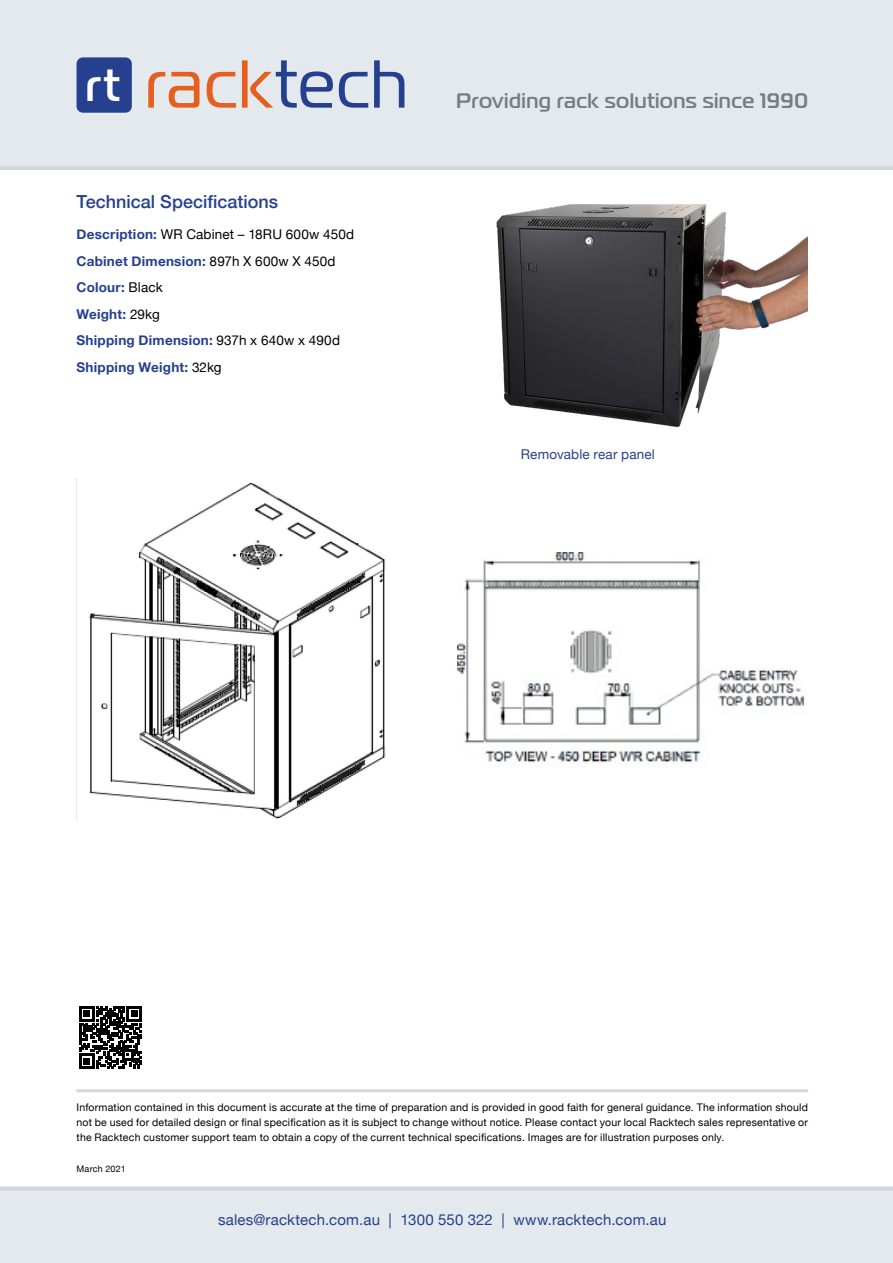
<style>
.page{position:relative;width:893px;height:1263px;background:#fff}
.page>*{position:absolute;margin:0;border:0;box-sizing:border-box;transform-origin:0 0}
.t1{font:67.5px "Magistral";letter-spacing:.02em;color:#e56020}
.t2{font:500 21px "Magistral";letter-spacing:.02em;color:#727d84}
.t3{font:500 18px "Helvetica Neue";color:#25408f}
.t4{font:15px "Helvetica Neue";letter-spacing:.015em;color:#25408f}
.t5{font:700 13.5px/26.5px "Helvetica Neue";letter-spacing:.015em;color:#25408f}
.t6{font:13.5px "Helvetica Neue";letter-spacing:.01em;color:#25408f}
.t7{font:10.5px/15px "Helvetica Neue";letter-spacing:.02em;color:#000;text-align:justify}
.t8{font:9px "Helvetica Neue";letter-spacing:.025em;color:#000}
.s1{font-weight:500;font-size:45px;color:#fff}
.s2{color:#25408f}
.s3{font-weight:400;color:#000}
</style>
<div class="page">
<div style="left:0;top:1186px;width:893px;height:77px;background:#e3e9ec"></div>
<div style="left:0;top:0;width:893px;height:170px;background:#e3e9ec"></div>
<div style="left:77px;top:57px;width:55px;height:56px;background:#25408f;border-radius:6px"></div>
<hr style="left:77px;top:1089px;width:731px;height:3px;background:#ced8de">
<svg style="left:79px;top:1006px;width:63px;height:63px"></svg>
<img style="left:89px;top:482px;width:297px;height:337px">
<img style="left:457px;top:553px;width:350px;height:214px">
<img style="left:496px;top:204px;width:312px;height:224px">
<h1 class="t1" style="left:85px;top:43px;width:324px"><span class="s1">rt</span> rack<span class="s2">tech</span></h1>
<h3 class="t3" style="left:77px;top:188px;width:203px">Technical Specifications</h3>
<p class="t5" style="left:77px;top:221px;width:279px">Description: <span class="s3">WR Cabinet – 18RU 600w 450d<br></span>Cabinet Dimension: <span class="s3">897h X 600w X 450d<br></span>Colour: <span class="s3">Black<br></span>Weight: <span class="s3">29kg<br></span>Shipping Dimension: <span class="s3">937h x 640w x 490d<br></span>Shipping Weight: <span class="s3">32kg</span></p>
<h2 class="t2" style="left:456px;top:87px;width:353px">Providing rack solutions since 1990</h2>
<p class="t6" style="left:521px;top:445px;width:136px">Removable rear panel</p>
<p class="t7" style="left:77px;top:1100px;width:733px">Information contained in this document is accurate at the time of preparation and is provided in good faith for general guidance. The information should not be used for detailed design or final specification as it is subject to change without notice. Please contact your local Racktech sales representative or the Racktech customer support team to obtain a copy of the current technical specifications. Images are for illustration purposes only.</p>
<p class="t8" style="left:77px;top:1162px;width:51px">March 2021</p>
<h3 class="t4" style="left:218px;top:1208px;width:450px">sales@racktech.com.au | 1300 550 322 | www.racktech.com.au</h3>
</div>
